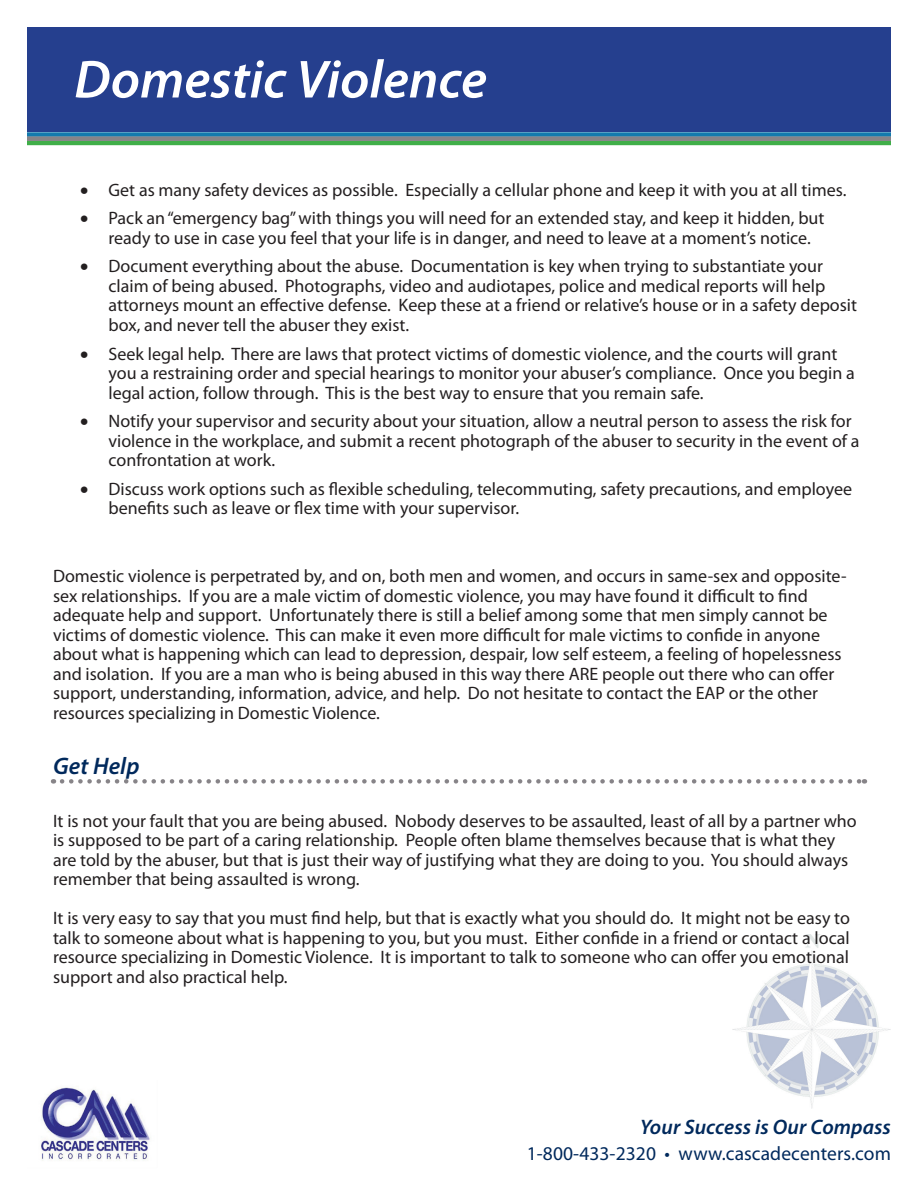
<style>
.page{position:relative;width:918px;height:1188px;background:#fff}
.page>*{position:absolute;margin:0;border:0;box-sizing:border-box;transform-origin:0 0}
.t1{font:italic 600 54px "Myriad Pro";color:#fff}
.t2{font:italic 600 24px "Myriad Pro";letter-spacing:.005em;color:#00295c}
.t3{font:italic 600 21px "Myriad Pro";letter-spacing:.005em;color:#00295c}
.t4{font:19.5px "Myriad Pro";letter-spacing:.005em;color:#00295c}
.t5{font:18px/19.5px "Myriad Pro";color:#231f20}
</style>
<div class="page">
<img style="left:732px;top:934px;width:159px;height:174px">
<div style="left:27px;top:27px;width:864px;height:104px;background:#253f8e"></div>
<hr style="left:27px;top:141px;width:864px;height:4px;background:#40ae49">
<div style="left:27px;top:132px;width:864px;height:5px;background:#137aad"></div>
<div style="left:27px;top:136px;width:864px;height:5px;background:#878488"></div>
<img style="left:41px;top:1087px;width:109px;height:74px">
<svg style="left:62px;top:779px;width:803px;height:5px"></svg>
<h1 class="t1" style="left:74px;top:45px;width:414px">Domestic Violence</h1>
<p class="t5" style="left:80px;top:179px;width:768px">• Get as many safety devices as possible. Especially a cellular phone and keep it with you at all times.</p>
<p class="t5" style="left:109px;top:208px;width:718px;text-indent:-28px">• Pack an “emergency bag” with things you will need for an extended stay, and keep it hidden, but ready to use in case you feel that your life is in danger, and need to leave at a moment’s notice.</p>
<p class="t5" style="left:109px;top:256px;width:750px;text-indent:-28px">• Document everything about the abuse. Documentation is key when trying to substantiate your claim of being abused. Photographs, video and audiotapes, police and medical reports will help attorneys mount an effective defense. Keep these at a friend or relative’s house or in a safety deposit box, and never tell the abuser they exist.</p>
<p class="t5" style="left:109px;top:343px;width:748px;text-indent:-28px">• Seek legal help. There are laws that protect victims of domestic violence, and the courts will grant you a restraining order and special hearings to monitor your abuser’s compliance. Once you begin a legal action, follow through. This is the best way to ensure that you remain safe.</p>
<p class="t5" style="left:109px;top:411px;width:753px;text-indent:-28px">• Notify your supervisor and security about your situation, allow a neutral person to assess the risk for violence in the workplace, and submit a recent photograph of the abuser to security in the event of a confrontation at work.</p>
<p class="t5" style="left:109px;top:479px;width:745px;text-indent:-28px">• Discuss work options such as flexible scheduling, telecommuting, safety precautions, and employee benefits such as leave or flex time with your supervisor.</p>
<p class="t5" style="left:53px;top:566px;width:795px">Domestic violence is perpetrated by, and on, both men and women, and occurs in same-sex and opposite&shy;sex relationships. If you are a male victim of domestic violence, you may have found it difficult to find adequate help and support. Unfortunately there is still a belief among some that men simply cannot be victims of domestic violence. This can make it even more difficult for male victims to confide in anyone about what is happening which can lead to depression, despair, low self esteem, a feeling of hopelessness and isolation. If you are a man who is being abused in this way there ARE people out there who can offer support, understanding, information, advice, and help. Do not hesitate to contact the EAP or the other resources specializing in Domestic Violence.</p>
<h2 class="t2" style="left:53px;top:751px;width:88px">Get Help</h2>
<p class="t5" style="left:53px;top:811px;width:805px">It is not your fault that you are being abused. Nobody deserves to be assaulted, least of all by a partner who is supposed to be part of a caring relationship. People often blame themselves because that is what they are told by the abuser, but that is just their way of justifying what they are doing to you. You should always remember that being assaulted is wrong.</p>
<p class="t5" style="left:53px;top:908px;width:799px;text-align:justify">It is very easy to say that you must find help, but that is exactly what you should do. It might not be easy to talk to someone about what is happening to you, but you must. Either confide in a friend or contact a local resource specializing in Domestic Violence. It is important to talk to someone who can offer you emotional support and also practical help.</p>
<p class="t3" style="left:640px;top:1113px;width:252px">Your Success is Our Compass</p>
<p class="t4" style="left:527px;top:1141px;width:366px">1-800-433-2320 • www.cascadecenters.com</p>
</div>
